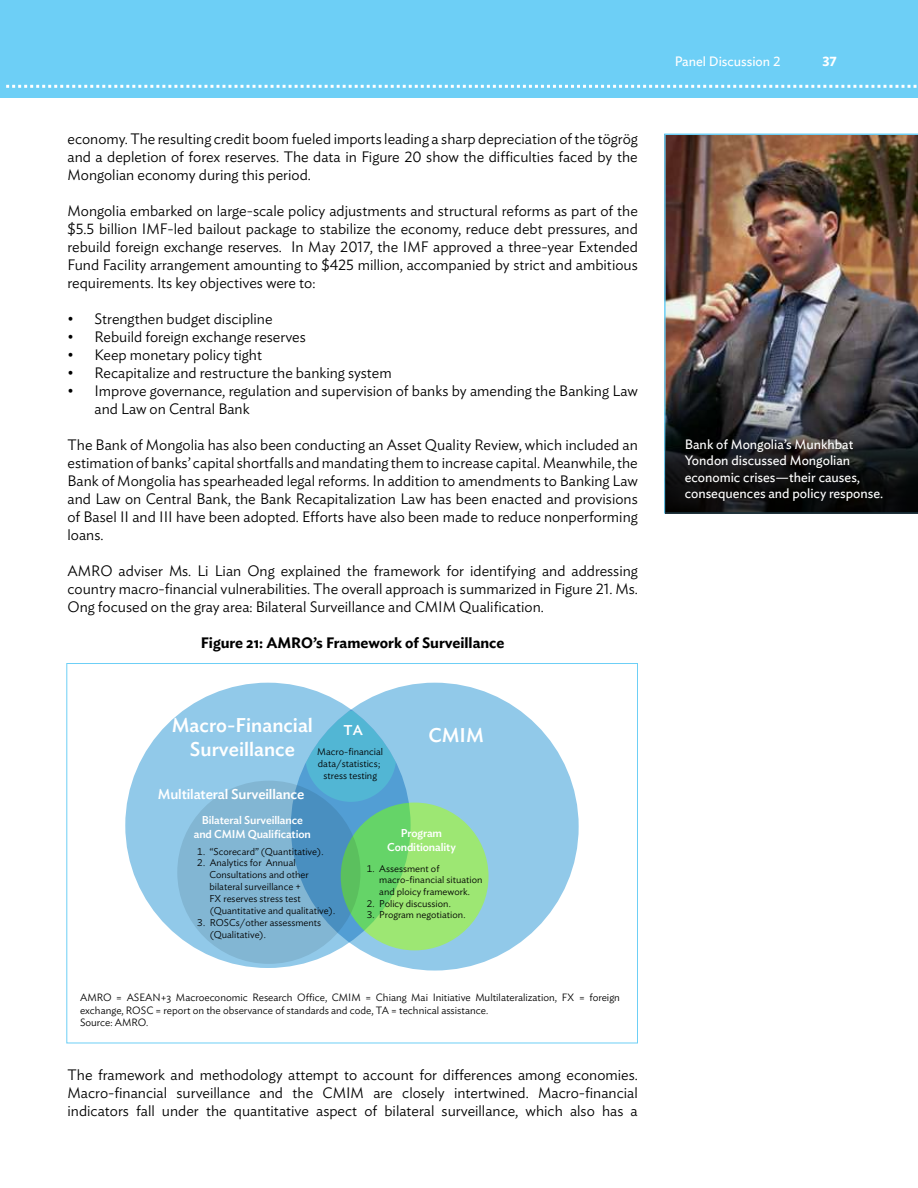
<style>
.page{position:relative;width:918px;height:1188px;background:#fff}
.page>*{position:absolute;margin:0;border:0;box-sizing:border-box;transform-origin:0 0}
.t1{font:500 19.8px/23.7px "Ideal Sans";color:#fff;text-align:center}
.t2{font:300 15px/18px "Ideal Sans";color:#000;text-align:justify}
.t3{font:600 15px "Ideal Sans";color:#000}
.t4{font:500 14.1px "Ideal Sans";letter-spacing:-.01em;color:#fff}
.t5{font:13.5px/16.2px "Ideal Sans";color:#fff}
.t6{font:600 13.5px "Ideal Sans";color:#fff}
.t7{font:500 11.25px/13.5px "Ideal Sans";letter-spacing:-.01em;color:#fff;text-align:center}
.t8{font:300 10.5px/12.6px "Ideal Sans";color:#000}
.t9{font:300 9.9px/11.9px "Ideal Sans";color:#000}
.t10{font:300 9.75px/11.7px "Ideal Sans";color:#000}
</style>
<div class="page">
<div style="left:0;top:0;width:918px;height:97px;background:#6dcff6"></div>
<svg style="left:6px;top:85px;width:911px;height:3px"></svg>
<div style="left:291px;top:683px;width:288px;height:288px;background:#91c9e9;border-radius:50%"></div>
<div style="left:125px;top:683px;width:286px;height:285px;background:#91c9e9;border-radius:50%"></div>
<svg style="left:305px;top:711px;width:91px;height:91px;fill:#52b6d4"></svg>
<svg style="left:341px;top:803px;width:148px;height:147px;fill:#9de773"></svg>
<svg style="left:177px;top:781px;width:183px;height:183px;fill:#82b6d3"></svg>
<img style="left:664px;top:134px;width:254px;height:380px">
<svg style="left:665px;top:383px;width:253px;height:131px"></svg>
<p class="t2" style="left:68px;top:128px;width:572px">economy. The resulting credit boom fueled imports leading a sharp depreciation of the tögrög and a depletion of forex reserves. The data in Figure 20 show the difficulties faced by the Mongolian economy during this period.</p>
<p class="t2" style="left:68px;top:200px;width:572px">Mongolia embarked on large-scale policy adjustments and structural reforms as part of the $5.5 billion IMF-led bailout package to stabilize the economy, reduce debt pressures, and rebuild foreign exchange reserves. In May 2017, the IMF approved a three-year Extended Fund Facility arrangement amounting to $425 million, accompanied by strict and ambitious requirements. Its key objectives were to:</p>
<p class="t2" style="left:68px;top:308px;width:207px">• Strengthen budget discipline</p>
<p class="t2" style="left:68px;top:326px;width:240px">• Rebuild foreign exchange reserves</p>
<p class="t2" style="left:68px;top:344px;width:196px">• Keep monetary policy tight</p>
<p class="t2" style="left:68px;top:362px;width:326px">• Recapitalize and restructure the banking system</p>
<p class="t2" style="left:94px;top:380px;width:545px;text-indent:-27px">• Improve governance, regulation and supervision of banks by amending the Banking Law and Law on Central Bank</p>
<p class="t2" style="left:68px;top:434px;width:572px">The Bank of Mongolia has also been conducting an Asset Quality Review, which included an estimation of banks’ capital shortfalls and mandating them to increase capital. Meanwhile, the Bank of Mongolia has spearheaded legal reforms. In addition to amendments to Banking Law and Law on Central Bank, the Bank Recapitalization Law has been enacted and provisions of Basel II and III have been adopted. Efforts have also been made to reduce nonperforming loans.</p>
<p class="t2" style="left:68px;top:560px;width:572px">AMRO adviser Ms. Li Lian Ong explained the framework for identifying and addressing country macro-financial vulnerabilities. The overall approach is summarized in Figure 21. Ms.<br>Ong focused on the gray area: Bilateral Surveillance and CMIM Qualification.</p>
<p class="t3" style="left:201px;top:631px;width:305px">Figure 21: AMRO’s Framework of Surveillance</p>
<h1 class="t1" style="left:172px;top:712px;width:143px">Macro-Financial<br>Surveillance</h1>
<p class="t4" style="left:344px;top:719px;width:21px">TA</p>
<h1 class="t1" style="left:428px;top:722px;width:57px">CMIM</h1>
<p class="t9" style="left:317px;top:745px;width:67px;text-align:center">Macro-financial data/statistics; stress testing</p>
<p class="t4" style="left:158px;top:783px;width:148px">Multilateral Surveillance</p>
<p class="t7" style="left:194px;top:813px;width:119px">Bilateral Surveillance and CMIM Qualification</p>
<p class="t9" style="left:197px;top:844px;width:128px">1. “Scorecard” (Quantitative).</p>
<p class="t9" style="left:209px;top:856px;width:128px;text-indent:-12px">2. Analytics for Annual<br>Consultations and other bilateral surveillance +<br>FX reserves stress test (Quantitative and qualitative).</p>
<p class="t9" style="left:210px;top:915px;width:113px;text-indent:-13px">3. ROSCs/other assessments (Qualitative).</p>
<p class="t7" style="left:387px;top:826px;width:70px">Program<br>Conditionality</p>
<p class="t10" style="left:379px;top:861px;width:105px;text-indent:-13px">1. Assessment of macro-financial situation and ploicy framework.</p>
<p class="t10" style="left:367px;top:896px;width:86px">2. Policy discussion.</p>
<p class="t10" style="left:367px;top:908px;width:101px">3. Program negotiation.</p>
<p class="t8" style="left:80px;top:990px;width:541px">AMRO = ASEAN+3 Macroeconomic Research Office, CMIM = Chiang Mai Initiative Multilateralization, FX = foreign exchange, ROSC = report on the observance of standards and code, TA = technical assistance.<br>Source: AMRO.</p>
<p class="t2" style="left:68px;top:1064px;width:572px">The framework and methodology attempt to account for differences among economies.<br>Macro-financial surveillance and the CMIM are closely intertwined. Macro-financial indicators fall under the quantitative aspect of bilateral surveillance, which also has a</p>
<p class="t5" style="left:675px;top:52px;width:108px">Panel Discussion 2</p>
<p class="t6" style="left:823px;top:51px;width:16px">37</p>
<p class="t5" style="left:685px;top:435px;width:200px">Bank of Mongolia’s Munkhbat<br>Yondon discussed Mongolian economic crises—their causes, consequences and policy response.</p>
</div>
